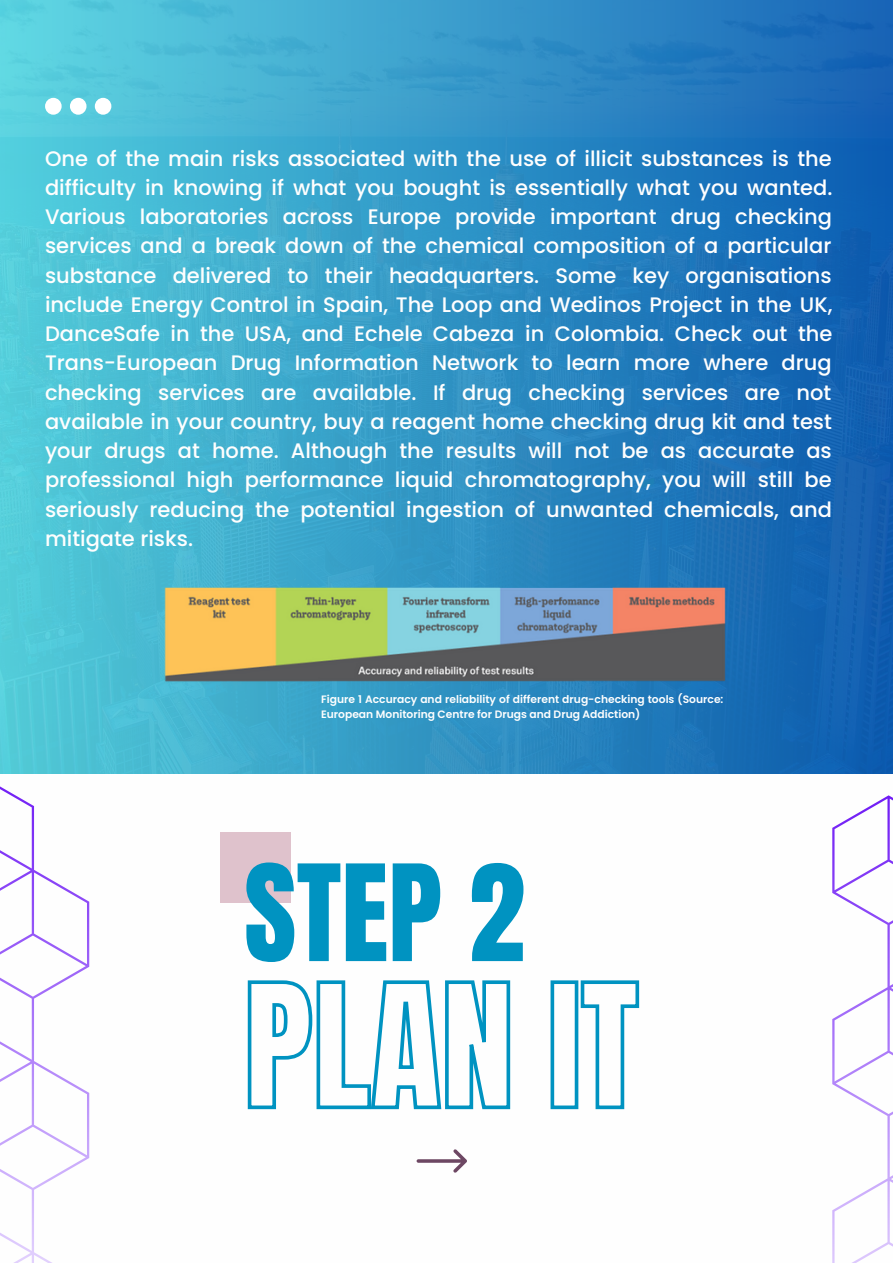
<style>
.page{position:relative;width:893px;height:1264px;background:#fff}
.page>*{position:absolute;margin:0;border:0;box-sizing:border-box;transform-origin:0 0}
.t1{font:113.7px "Anton";color:#0093c1}
.t2{font:500 21px/29.2px "Poppins";color:#fefefe;text-align:justify}
.t3{font:600 10.65px/15px "Poppins";color:#fefefe}
</style>
<div class="page">
<div style="left:0;top:0;width:892px;height:773px;background:linear-gradient(to right,#57d1dd,#0f5bb0)"></div>
<div style="left:220px;top:832px;width:71px;height:70px;background:#dfc2cc"></div>
<svg style="left:0;top:773px;width:89px;height:489px"></svg>
<svg style="left:832px;top:795px;width:60px;height:467px"></svg>
<svg style="left:45px;top:98px;width:66px;height:17px"></svg>
<svg style="left:416px;top:1149px;width:51px;height:23px"></svg>
<img style="left:160px;top:575px;width:571px;height:112px">
<svg style="left:247px;top:980px;width:393px;height:130px"></svg>
<p class="t2" style="left:45px;top:144px;width:788px">One of the main risks associated with the use of illicit substances is the difficulty in knowing if what you bought is essentially what you wanted.<br>Various laboratories across Europe provide important drug checking services and a break down of the chemical composition of a particular substance delivered to their headquarters. Some key organisations include Energy Control in Spain, The Loop and Wedinos Project in the UK, DanceSafe in the USA, and Echele Cabeza in Colombia. Check out the Trans-European Drug Information Network to learn more where drug checking services are available. If drug checking services are not available in your country, buy a reagent home checking drug kit and test your drugs at home. Although the results will not be as accurate as professional high performance liquid chromatography, you will still be seriously reducing the potential ingestion of unwanted chemicals, and mitigate risks.</p>
<p class="t3" style="left:321px;top:691px;width:404px">Figure 1 Accuracy and reliability of different drug-checking tools (Source:<br>European Monitoring Centre for Drugs and Drug Addiction)</p>
<p class="t1" style="left:244px;top:831px;width:282px">STEP 2</p>
</div>
